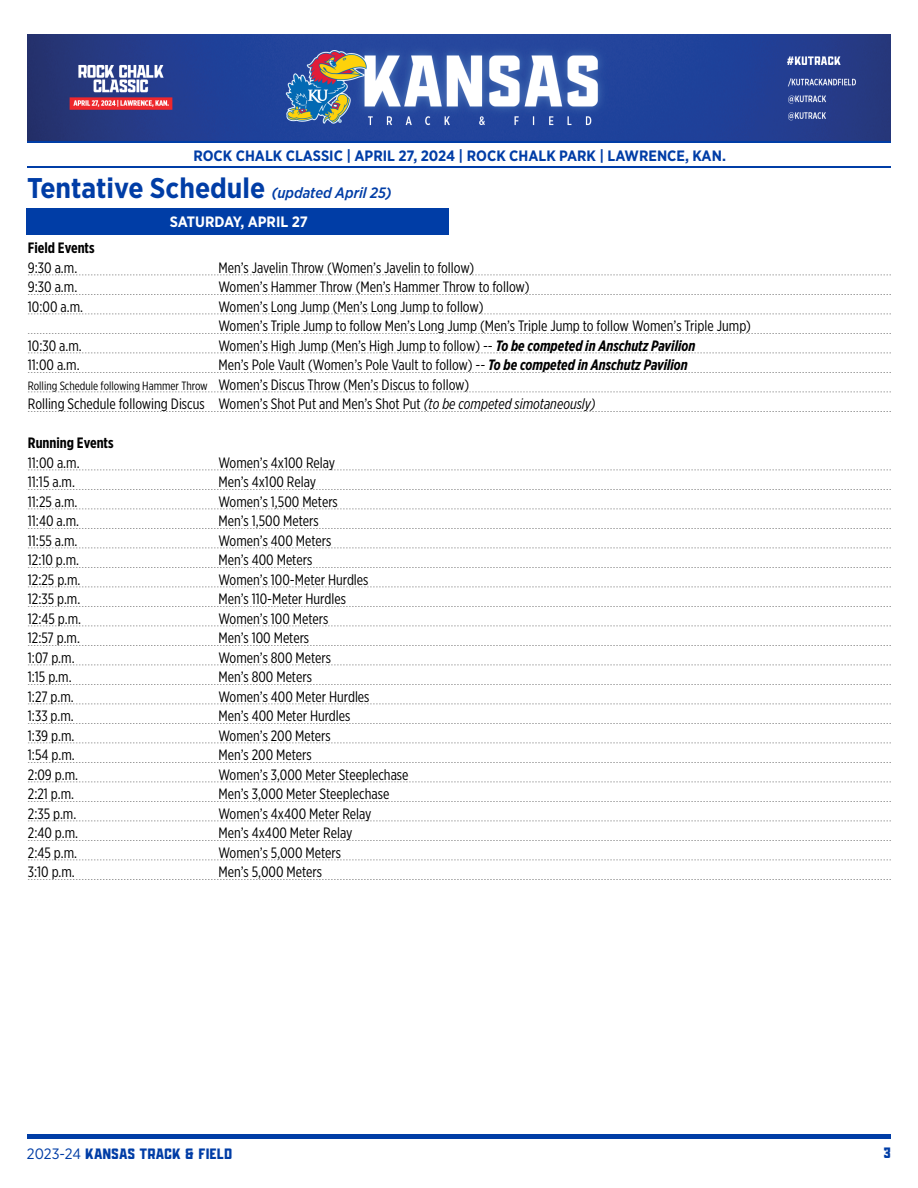
<style>
.page{position:relative;width:918px;height:1188px;background:#fff}
.page>*{position:absolute;margin:0;border:0;box-sizing:border-box;transform-origin:0 0}
.t1{font:700 28.5px "Gotham Narrow";color:#003da6}
.t2{font:15px/19.5px "Gotham X Narrow";color:#000}
.t3{font:700 15px "Gotham Narrow";color:#003da6}
.t4{font:15px "Jawbreak Sans";color:#003da6}
.t5{font:700 15px "Gotham X Narrow";color:#000}
.t6{font:700 15px "Gotham Narrow";color:#fff}
.s1{font-weight:500;font-style:italic;font-size:15px}
.s2{font-weight:700;font-style:italic}
.s3{font-size:12px}
.s4{font-style:italic}
.s5{font-family:"Gotham Narrow"}
</style>
<div class="page">
<div style="left:27px;top:1134px;width:864px;height:5px;background:#003da6"></div>
<img style="left:27px;top:35px;width:864px;height:107px">
<hr style="left:27px;top:142px;width:864px;height:1px;background:#003da6">
<hr style="left:27px;top:166px;width:864px;height:1px;background:#003da6">
<div style="left:26px;top:209px;width:423px;height:26px;background:#003da6"></div>
<svg style="left:28px;top:275px;width:863px;height:1px"></svg>
<svg style="left:28px;top:294px;width:863px;height:1px"></svg>
<svg style="left:28px;top:314px;width:863px;height:1px"></svg>
<svg style="left:28px;top:333px;width:863px;height:1px"></svg>
<svg style="left:28px;top:353px;width:863px;height:1px"></svg>
<svg style="left:28px;top:372px;width:863px;height:1px"></svg>
<svg style="left:28px;top:392px;width:863px;height:1px"></svg>
<svg style="left:28px;top:411px;width:863px;height:1px"></svg>
<svg style="left:28px;top:470px;width:863px;height:1px"></svg>
<svg style="left:28px;top:489px;width:863px;height:1px"></svg>
<svg style="left:28px;top:509px;width:863px;height:1px"></svg>
<svg style="left:28px;top:528px;width:863px;height:1px"></svg>
<svg style="left:28px;top:548px;width:863px;height:1px"></svg>
<svg style="left:28px;top:567px;width:863px;height:1px"></svg>
<svg style="left:28px;top:587px;width:863px;height:1px"></svg>
<svg style="left:28px;top:606px;width:863px;height:1px"></svg>
<svg style="left:28px;top:626px;width:863px;height:1px"></svg>
<svg style="left:28px;top:645px;width:863px;height:1px"></svg>
<svg style="left:28px;top:665px;width:863px;height:1px"></svg>
<svg style="left:28px;top:684px;width:863px;height:1px"></svg>
<svg style="left:28px;top:704px;width:863px;height:1px"></svg>
<svg style="left:28px;top:723px;width:863px;height:1px"></svg>
<svg style="left:28px;top:743px;width:863px;height:1px"></svg>
<svg style="left:28px;top:762px;width:863px;height:1px"></svg>
<svg style="left:28px;top:782px;width:863px;height:1px"></svg>
<svg style="left:28px;top:801px;width:863px;height:1px"></svg>
<svg style="left:28px;top:821px;width:863px;height:1px"></svg>
<svg style="left:28px;top:840px;width:863px;height:1px"></svg>
<svg style="left:28px;top:860px;width:863px;height:1px"></svg>
<svg style="left:28px;top:879px;width:863px;height:1px"></svg>
<p class="t3" style="left:193px;top:149px;width:534px">ROCK CHALK CLASSIC | APRIL 27, 2024 | ROCK CHALK PARK | LAWRENCE, KAN.</p>
<h1 class="t1" style="left:27px;top:176px;width:366px">Tentative Schedule <span class="s1">(updated April 25)</span></h1>
<p class="t6" style="left:170px;top:215px;width:140px">SATURDAY, APRIL 27</p>
<p class="t5" style="left:28px;top:241px;width:68px">Field Events</p>
<p class="t2" style="left:28px;top:258px;width:51px">9:30 a.m.</p>
<p class="t2" style="left:218px;top:258px;width:258px">Men’s Javelin Throw (Women’s Javelin to follow)</p>
<p class="t2" style="left:28px;top:278px;width:51px">9:30 a.m.</p>
<p class="t2" style="left:218px;top:278px;width:313px">Women’s Hammer Throw (Men’s Hammer Throw to follow)</p>
<p class="t2" style="left:28px;top:297px;width:57px">10:00 a.m.</p>
<p class="t2" style="left:218px;top:297px;width:534px">Women’s Long Jump (Men’s Long Jump to follow)<br>Women’s Triple Jump to follow Men’s Long Jump (Men’s Triple Jump to follow Women’s Triple Jump)</p>
<p class="t2" style="left:28px;top:336px;width:55px">10:30 a.m.</p>
<p class="t2" style="left:218px;top:336px;width:478px">Women’s High Jump (Men’s High Jump to follow) -- <span class="s2">To be competed in Anschutz Pavilion</span></p>
<p class="t2" style="left:28px;top:356px;width:53px">11:00 a.m.</p>
<p class="t2" style="left:28px;top:356px;width:661px;text-indent:190px">Men’s Pole Vault (Women’s Pole Vault to follow) -- <span class="s2">To be competed in Anschutz Pavilion<br></span><span class="s3">Rolling Schedule following Hammer Throw</span> Women’s Discus Throw (Men’s Discus to follow)<br>Rolling Schedule following Discus Women’s Shot Put and Men’s Shot Put <span class="s4">(to be competed simotaneously)</span></p>
<p class="t5" style="left:28px;top:436px;width:87px">Running Events</p>
<p class="t2" style="left:28px;top:453px;width:53px">11:00 a.m.</p>
<p class="t2" style="left:218px;top:453px;width:118px">Women’s 4x100 Relay</p>
<p class="t2" style="left:28px;top:473px;width:49px">11:15 a.m.</p>
<p class="t2" style="left:218px;top:473px;width:99px">Men’s 4x100 Relay</p>
<p class="t2" style="left:28px;top:492px;width:51px">11:25 a.m.</p>
<p class="t2" style="left:218px;top:492px;width:121px">Women’s 1,500 Meters</p>
<p class="t2" style="left:28px;top:512px;width:53px">11:40 a.m.</p>
<p class="t2" style="left:218px;top:512px;width:102px">Men’s 1,500 Meters</p>
<p class="t2" style="left:28px;top:531px;width:51px">11:55 a.m.</p>
<p class="t2" style="left:218px;top:531px;width:114px">Women’s 400 Meters</p>
<p class="t2" style="left:28px;top:551px;width:53px">12:10 p.m.</p>
<p class="t2" style="left:218px;top:551px;width:95px">Men’s 400 Meters</p>
<p class="t2" style="left:28px;top:570px;width:54px">12:25 p.m.</p>
<p class="t2" style="left:218px;top:570px;width:152px">Women’s 100-Meter Hurdles</p>
<p class="t2" style="left:28px;top:590px;width:54px">12:35 p.m.</p>
<p class="t2" style="left:218px;top:590px;width:129px">Men’s 110-Meter Hurdles</p>
<p class="t2" style="left:28px;top:609px;width:55px">12:45 p.m.</p>
<p class="t2" style="left:218px;top:609px;width:111px">Women’s 100 Meters</p>
<p class="t2" style="left:28px;top:629px;width:54px">12:57 p.m.</p>
<p class="t2" style="left:218px;top:629px;width:92px">Men’s 100 Meters</p>
<p class="t2" style="left:28px;top:648px;width:48px">1:07 p.m.</p>
<p class="t2" style="left:218px;top:648px;width:114px">Women’s 800 Meters</p>
<p class="t2" style="left:28px;top:668px;width:45px">1:15 p.m.</p>
<p class="t2" style="left:218px;top:668px;width:95px">Men’s 800 Meters</p>
<p class="t2" style="left:28px;top:687px;width:47px">1:27 p.m.</p>
<p class="t2" style="left:218px;top:687px;width:153px">Women’s 400 Meter Hurdles</p>
<p class="t2" style="left:28px;top:707px;width:47px">1:33 p.m.</p>
<p class="t2" style="left:218px;top:707px;width:133px">Men’s 400 Meter Hurdles</p>
<p class="t2" style="left:28px;top:726px;width:48px">1:39 p.m.</p>
<p class="t2" style="left:218px;top:726px;width:114px">Women’s 200 Meters</p>
<p class="t2" style="left:28px;top:746px;width:48px">1:54 p.m.</p>
<p class="t2" style="left:218px;top:746px;width:95px">Men’s 200 Meters</p>
<p class="t2" style="left:28px;top:765px;width:52px">2:09 p.m.</p>
<p class="t2" style="left:218px;top:765px;width:192px">Women’s 3,000 Meter Steeplechase</p>
<p class="t2" style="left:28px;top:785px;width:48px">2:21 p.m.</p>
<p class="t2" style="left:218px;top:785px;width:172px">Men’s 3,000 Meter Steeplechase</p>
<p class="t2" style="left:28px;top:804px;width:50px">2:35 p.m.</p>
<p class="t2" style="left:218px;top:804px;width:155px">Women’s 4x400 Meter Relay</p>
<p class="t2" style="left:28px;top:824px;width:52px">2:40 p.m.</p>
<p class="t2" style="left:218px;top:824px;width:135px">Men’s 4x400 Meter Relay</p>
<p class="t2" style="left:28px;top:843px;width:51px">2:45 p.m.</p>
<p class="t2" style="left:218px;top:843px;width:124px">Women’s 5,000 Meters</p>
<p class="t2" style="left:28px;top:863px;width:49px">3:10 p.m.</p>
<p class="t2" style="left:218px;top:863px;width:105px">Men’s 5,000 Meters</p>
<p class="t4" style="left:27px;top:1145px;width:207px"><span class="s5">2023-24</span> KANSAS TRACK &amp; FIELD</p>
<p class="t4" style="left:884px;top:1144px;width:9px">3</p>
</div>
